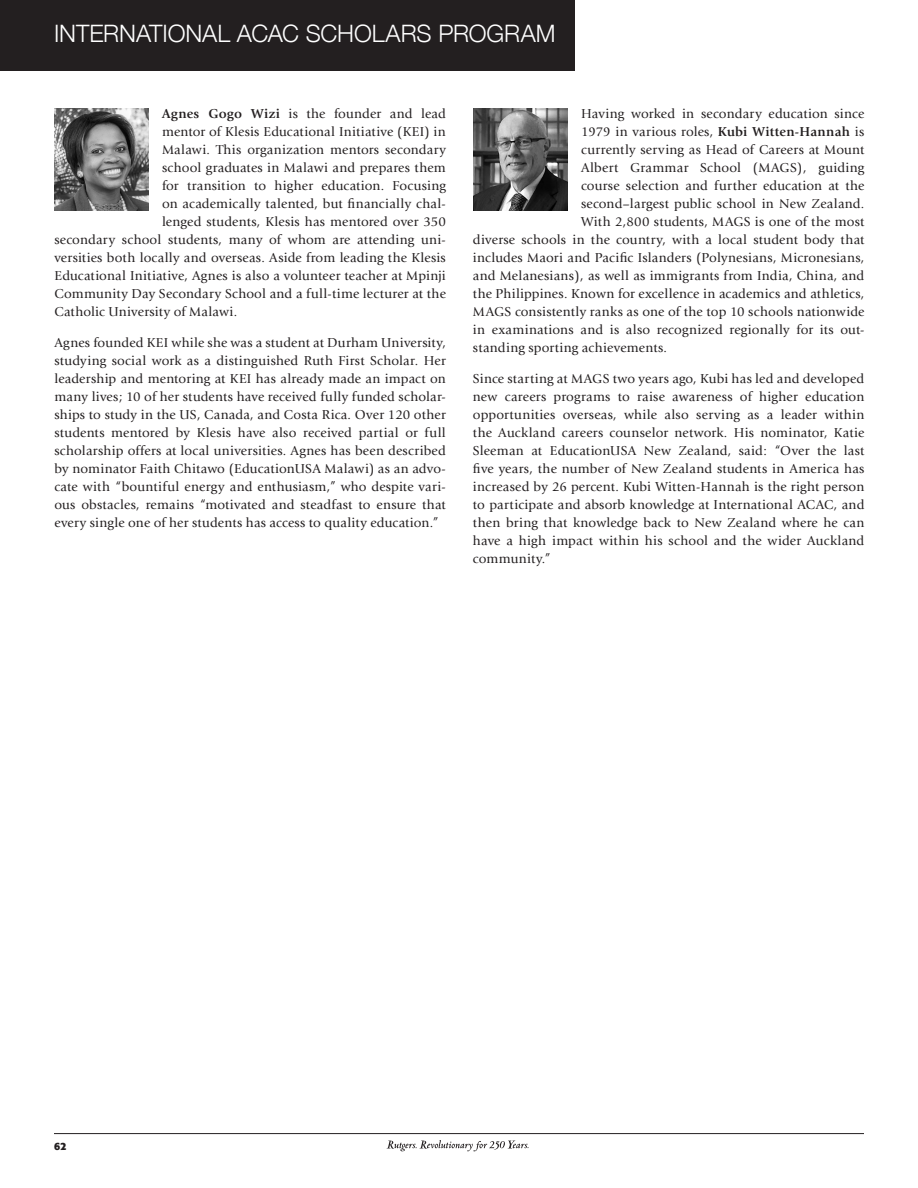
<style>
.page{position:relative;width:918px;height:1188px;background:#fff}
.page>*{position:absolute;margin:0;border:0;box-sizing:border-box;transform-origin:0 0}
.t1{font:300 24px "Helvetica Neue";letter-spacing:-.005em;color:#fff}
.t2{font:13.5px/18px "Giovanni";letter-spacing:.015em;color:#231f20;text-align:justify}
.t3{font:700 10.5px "Formata BQ";color:#231f20}
.s1{font-weight:700}
</style>
<div class="page">
<hr style="left:54px;top:1133px;width:810px;height:1px;background:#231f20">
<svg style="left:387px;top:1140px;width:141px;height:11px"></svg>
<img style="left:54px;top:108px;width:94px;height:103px">
<img style="left:473px;top:108px;width:95px;height:103px">
<div style="left:0;top:0;width:575px;height:71px;background:#231f20"></div>
<h1 class="t1" style="left:54px;top:14px;width:503px">INTERNATIONAL ACAC SCHOLARS PROGRAM</h1>
<p class="t2" style="left:162px;top:105px;width:285px"><span class="s1">Agnes Gogo Wizi</span> is the founder and lead</p>
<p class="t2" style="left:162px;top:123px;width:285px">mentor of Klesis Educational Initiative (KEI) in</p>
<p class="t2" style="left:162px;top:141px;width:285px">Malawi. This organization mentors secondary</p>
<p class="t2" style="left:162px;top:159px;width:285px">school graduates in Malawi and prepares them</p>
<p class="t2" style="left:162px;top:177px;width:285px">for transition to higher education. Focusing</p>
<p class="t2" style="left:162px;top:195px;width:285px">on academically talented, but financially chal-</p>
<p class="t2" style="left:162px;top:213px;width:285px">lenged students, Klesis has mentored over 350</p>
<p class="t2" style="left:54px;top:231px;width:393px">secondary school students, many of whom are attending uni-</p>
<p class="t2" style="left:54px;top:249px;width:393px">versities both locally and overseas. Aside from leading the Klesis</p>
<p class="t2" style="left:54px;top:267px;width:393px">Educational Initiative, Agnes is also a volunteer teacher at Mpinji</p>
<p class="t2" style="left:54px;top:285px;width:393px">Community Day Secondary School and a full-time lecturer at the</p>
<p class="t2" style="left:54px;top:303px;width:184px">Catholic University of Malawi.</p>
<p class="t2" style="left:54px;top:334px;width:393px">Agnes founded KEI while she was a student at Durham University, studying social work as a distinguished Ruth First Scholar. Her leadership and mentoring at KEI has already made an impact on many lives; 10 of her students have received fully funded scholar&shy;ships to study in the US, Canada, and Costa Rica. Over 120 other students mentored by Klesis have also received partial or full scholarship offers at local universities. Agnes has been described by nominator Faith Chitawo (EducationUSA Malawi) as an advo&shy;cate with “bountiful energy and enthusiasm,” who despite vari&shy;ous obstacles, remains “motivated and steadfast to ensure that every single one of her students has access to quality education.”</p>
<p class="t2" style="left:581px;top:105px;width:285px">Having worked in secondary education since</p>
<p class="t2" style="left:581px;top:123px;width:285px">1979 in various roles, <span class="s1">Kubi Witten-Hannah</span> is</p>
<p class="t2" style="left:581px;top:141px;width:285px">currently serving as Head of Careers at Mount</p>
<p class="t2" style="left:581px;top:159px;width:285px">Albert Grammar School (MAGS), guiding</p>
<p class="t2" style="left:581px;top:177px;width:285px">course selection and further education at the</p>
<p class="t2" style="left:581px;top:195px;width:285px">second–largest public school in New Zealand.</p>
<p class="t2" style="left:581px;top:213px;width:285px">With 2,800 students, MAGS is one of the most</p>
<p class="t2" style="left:473px;top:231px;width:393px">diverse schools in the country, with a local student body that</p>
<p class="t2" style="left:473px;top:249px;width:393px">includes Maori and Pacific Islanders (Polynesians, Micronesians,</p>
<p class="t2" style="left:473px;top:267px;width:393px">and Melanesians), as well as immigrants from India, China, and</p>
<p class="t2" style="left:473px;top:285px;width:393px">the Philippines. Known for excellence in academics and athletics,</p>
<p class="t2" style="left:473px;top:303px;width:393px">MAGS consistently ranks as one of the top 10 schools nationwide</p>
<p class="t2" style="left:473px;top:321px;width:393px">in examinations and is also recognized regionally for its out-</p>
<p class="t2" style="left:473px;top:339px;width:196px">standing sporting achievements.</p>
<p class="t2" style="left:473px;top:370px;width:393px">Since starting at MAGS two years ago, Kubi has led and developed new careers programs to raise awareness of higher education opportunities overseas, while also serving as a leader within the Auckland careers counselor network. His nominator, Katie Sleeman at EducationUSA New Zealand, said: “Over the last five years, the number of New Zealand students in America has increased by 26 percent. Kubi Witten-Hannah is the right person to participate and absorb knowledge at International ACAC, and then bring that knowledge back to New Zealand where he can have a high impact within his school and the wider Auckland community.”</p>
<p class="t3" style="left:54px;top:1140px;width:14px">62</p>
</div>
